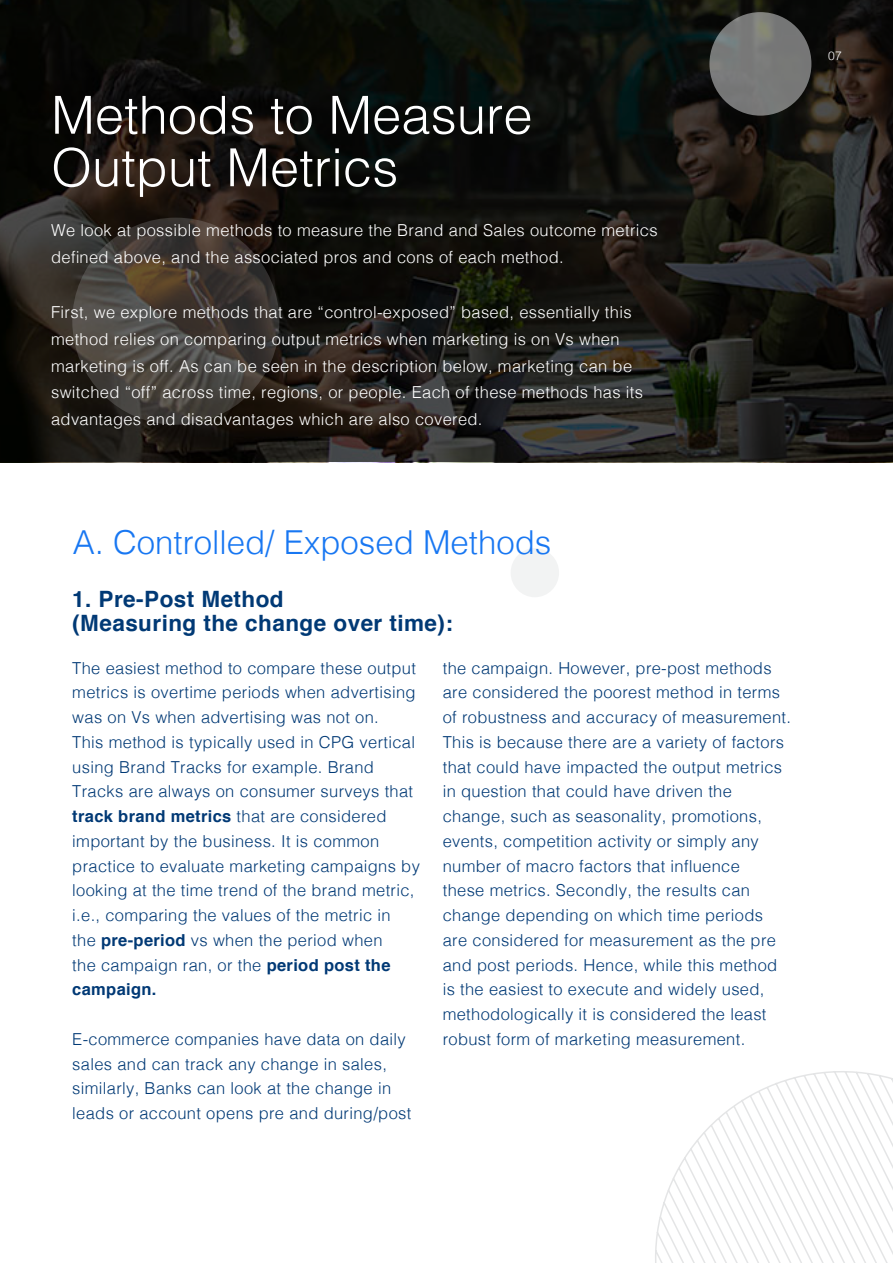
<style>
.page{position:relative;width:893px;height:1263px;background:#fff}
.page>*{position:absolute;margin:0;border:0;box-sizing:border-box;transform-origin:0 0}
.t1{font:300 52.5px/52.5px "Helvetica";color:#fff}
.t2{font:300 33px "Helvetica";color:#1877f2}
.t3{font:700 22.5px/24.8px "Helvetica";letter-spacing:.02em;color:#003975}
.t4{font:300 16.5px/24.8px "Helvetica";letter-spacing:.02em;color:#003975}
.t5{font:300 16.5px/27px "Helvetica";letter-spacing:.02em;color:#fff}
.t6{font:300 12px "Helvetica";color:#fff}
.s1{font-weight:700}
</style>
<div class="page">
<svg style="left:0;top:0;width:893px;height:462px;background:#171612"></svg>
<svg style="left:655px;top:1071px;width:238px;height:192px"></svg>
<svg style="left:72px;top:218px;width:207px;height:207px;background:#46403a"></svg>
<div style="left:709px;top:12px;width:102px;height:104px;background:#787978;border-radius:50%"></div>
<div style="left:511px;top:548px;width:48px;height:49px;background:#f2f3f3;border-radius:50%"></div>
<h1 class="t1" style="left:51px;top:85px;width:483px">Methods to Measure<br>Output Metrics</h1>
<p class="t5" style="left:51px;top:216px;width:608px">We look at possible methods to measure the Brand and Sales outcome metrics defined above, and the associated pros and cons of each method.</p>
<p class="t5" style="left:51px;top:297px;width:593px">First, we explore methods that are “control-exposed” based, essentially this method relies on comparing output metrics when marketing is on Vs when marketing is off. As can be seen in the description below, marketing can be switched “off” across time, regions, or people. Each of these methods has its advantages and disadvantages which are also covered.</p>
<p class="t6" style="left:828px;top:45px;width:15px">07</p>
<h2 class="t2" style="left:73px;top:515px;width:480px">A. Controlled/ Exposed Methods</h2>
<h3 class="t3" style="left:72px;top:587px;width:382px">1. Pre-Post Method<br>(Measuring the change over time):</h3>
<p class="t4" style="left:72px;top:654px;width:349px">The easiest method to compare these output metrics is overtime periods when advertising was on Vs when advertising was not on.<br>This method is typically used in CPG vertical using Brand Tracks for example. Brand Tracks are always on consumer surveys that <span class="s1">track brand metrics</span> that are considered important by the business. It is common practice to evaluate marketing campaigns by looking at the time trend of the brand metric, i.e., comparing the values of the metric in<br>the <span class="s1">pre-period</span> vs when the period when<br>the campaign ran, or the <span class="s1">period post the campaign.</span></p>
<p class="t4" style="left:72px;top:1025px;width:341px">E-commerce companies have data on daily sales and can track any change in sales, similarly, Banks can look at the change in leads or account opens pre and during/post</p>
<p class="t4" style="left:443px;top:654px;width:350px">the campaign. However, pre-post methods are considered the poorest method in terms of robustness and accuracy of measurement.<br>This is because there are a variety of factors that could have impacted the output metrics in question that could have driven the change, such as seasonality, promotions, events, competition activity or simply any number of macro factors that influence<br>these metrics. Secondly, the results can change depending on which time periods are considered for measurement as the pre and post periods. Hence, while this method is the easiest to execute and widely used, methodologically it is considered the least robust form of marketing measurement.</p>
</div>
